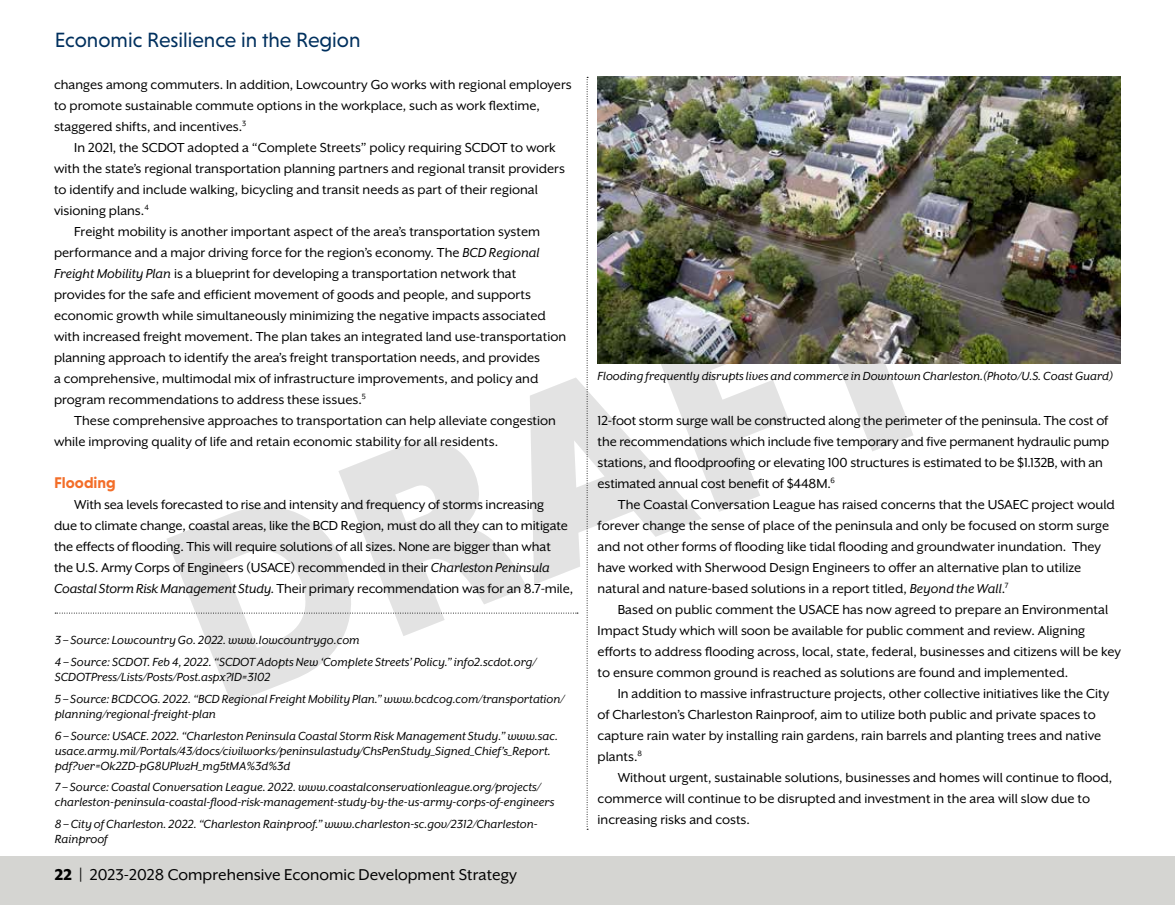
<style>
.page{position:relative;width:1175px;height:905px;background:#fff}
.page>*{position:absolute;margin:0;border:0;box-sizing:border-box;transform-origin:0 0}
.t1{font:900 261px "Niveau Grotesk";color:#000}
.t2{font:21px "Niveau Grotesk";color:#00305e}
.t3{font:18px "Mr Eaves XL San OT";color:#000}
.t4{font:700 15.75px "Niveau Grotesk";color:#f36e29}
.t5{font:15px/21px "Mr Eaves XL San OT";color:#000}
.t6{font:italic 13.5px/21.8px "Mr Eaves XL San OT";color:#000}
.s1{font-style:italic}
.s2{font-weight:800}
</style>
<div class="page">
<div style="left:0;top:856px;width:1174px;height:48px;background:#d5d5d2"></div>
<svg style="left:586px;top:77px;width:2px;height:752px"></svg>
<svg style="left:55px;top:612px;width:523px;height:1px"></svg>
<img style="left:597px;top:77px;width:523px;height:286px">
<h2 class="t2" style="left:55px;top:28px;width:307px">Economic Resilience in the Region</h2>
<p class="t5" style="left:54px;top:74px;width:519px">changes among commuters. In addition, Lowcountry Go works with regional employers to promote sustainable commute options in the workplace, such as work flextime, staggered shifts, and incentives.<sup>3</sup></p>
<p class="t5" style="left:74px;top:137px;width:483px">In 2021, the SCDOT adopted a “Complete Streets” policy requiring SCDOT to work</p>
<p class="t5" style="left:54px;top:158px;width:512px">with the state’s regional transportation planning partners and regional transit providers</p>
<p class="t5" style="left:54px;top:179px;width:485px">to identify and include walking, bicycling and transit needs as part of their regional</p>
<p class="t5" style="left:54px;top:200px;width:96px">visioning plans.<sup>4</sup></p>
<p class="t5" style="left:74px;top:221px;width:467px">Freight mobility is another important aspect of the area’s transportation system</p>
<p class="t5" style="left:54px;top:242px;width:487px">performance and a major driving force for the region’s economy. The <span class="s1">BCD Regional</span></p>
<p class="t5" style="left:54px;top:263px;width:464px"><span class="s1">Freight Mobility Plan</span> is a blueprint for developing a transportation network that</p>
<p class="t5" style="left:54px;top:284px;width:478px">provides for the safe and efficient movement of goods and people, and supports</p>
<p class="t5" style="left:54px;top:305px;width:493px">economic growth while simultaneously minimizing the negative impacts associated</p>
<p class="t5" style="left:54px;top:326px;width:513px">with increased freight movement. The plan takes an integrated land use-transportation</p>
<p class="t5" style="left:54px;top:347px;width:487px">planning approach to identify the area’s freight transportation needs, and provides</p>
<p class="t5" style="left:54px;top:368px;width:486px">a comprehensive, multimodal mix of infrastructure improvements, and policy and</p>
<p class="t5" style="left:54px;top:389px;width:313px">program recommendations to address these issues.<sup>5</sup></p>
<p class="t5" style="left:74px;top:410px;width:483px">These comprehensive approaches to transportation can help alleviate congestion</p>
<p class="t5" style="left:54px;top:431px;width:445px">while improving quality of life and retain economic stability for all residents.</p>
<p class="t4" style="left:54px;top:474px;width:63px">Flooding</p>
<p class="t5" style="left:54px;top:494px;width:520px;text-indent:20px">With sea levels forecasted to rise and intensity and frequency of storms increasing<br>due to climate change, coastal areas, like the BCD Region, must do all they can to mitigate the effects of flooding. This will require solutions of all sizes. None are bigger than what the U.S. Army Corps of Engineers (USACE) recommended in their <span class="s1">Charleston Peninsula Coastal Storm Risk Management Study.</span> Their primary recommendation was for an 8.7-mile,</p>
<h1 class="t1" style="left:128px;top:483px;width:799px;rotate:-21deg">DRAFT</h1>
<p class="t6" style="left:597px;top:365px;width:517px">Flooding frequently disrupts lives and commerce in Downtown Charleston.(Photo/U.S. Coast Guard)</p>
<p class="t5" style="left:597px;top:410px;width:513px">12-foot storm surge wall be constructed along the perimeter of the peninsula. The cost of the recommendations which include five temporary and five permanent hydraulic pump stations, and floodproofing or elevating 100 structures is estimated to be $1.132B, with an estimated annual cost benefit of $448M.<sup>6</sup></p>
<p class="t5" style="left:597px;top:494px;width:519px;text-indent:20px">The Coastal Conversation League has raised concerns that the USAEC project would forever change the sense of place of the peninsula and only be focused on storm surge and not other forms of flooding like tidal flooding and groundwater inundation. They have worked with Sherwood Design Engineers to offer an alternative plan to utilize natural and nature-based solutions in a report titled, <span class="s1">Beyond the Wall</span>.<sup>7</sup></p>
<p class="t5" style="left:597px;top:599px;width:525px;text-indent:20px">Based on public comment the USACE has now agreed to prepare an Environmental Impact Study which will soon be available for public comment and review. Aligning efforts to address flooding across, local, state, federal, businesses and citizens will be key to ensure common ground is reached as solutions are found and implemented.</p>
<p class="t5" style="left:597px;top:683px;width:513px;text-indent:20px">In addition to massive infrastructure projects, other collective initiatives like the City of Charleston’s Charleston Rainproof, aim to utilize both public and private spaces to capture rain water by installing rain gardens, rain barrels and planting trees and native plants.<sup>8</sup></p>
<p class="t5" style="left:597px;top:767px;width:516px;text-indent:20px">Without urgent, sustainable solutions, businesses and homes will continue to flood, commerce will continue to be disrupted and investment in the area will slow due to increasing risks and costs.</p>
<p class="t6" style="left:55px;top:629px;width:483px">3 – Source: Lowcountry Go. 2022. www.lowcountrygo.com<br>4 – Source: SCDOT. Feb 4, 2022. “SCDOT Adopts New ‘Complete Streets’ Policy.” info2.scdot.org/</p>
<p class="t6" style="left:55px;top:666px;width:511px">SCDOTPress/Lists/Posts/Post.aspx?ID=3102<br>5 – Source: BCDCOG. 2022. “BCD Regional Freight Mobility Plan.” www.bcdcog.com/transportation/</p>
<p class="t6" style="left:55px;top:703px;width:504px">planning/regional-freight-plan<br>6 – Source: USACE. 2022. “Charleston Peninsula Coastal Storm Risk Management Study.” www.sac.</p>
<p class="t6" style="left:55px;top:743px;width:497px;line-height:15px">usace.army.mil/Portals/43/docs/civilworks/peninsulastudy/ChsPenStudy_Signed_Chief’s_Report. pdf?ver=Ok2ZD-pG8UPlvzH_mg5tMA%3d%3d</p>
<p class="t6" style="left:55px;top:780px;width:501px;line-height:15px">7 – Source: Coastal Conversation League. 2022. www.coastalconservationleague.org/projects/ charleston-peninsula-coastal-flood-risk-management-study-by-the-us-army-corps-of-engineers</p>
<p class="t6" style="left:55px;top:816px;width:484px;line-height:15px">8 – City of Charleston. 2022. “Charleston Rainproof.” www.charleston-sc.gov/2312/Charleston-<br>Rainproof</p>
<p class="t3" style="left:55px;top:864px;width:464px"><span class="s2">22</span> | 2023-2028 Comprehensive Economic Development Strategy</p>
</div>
